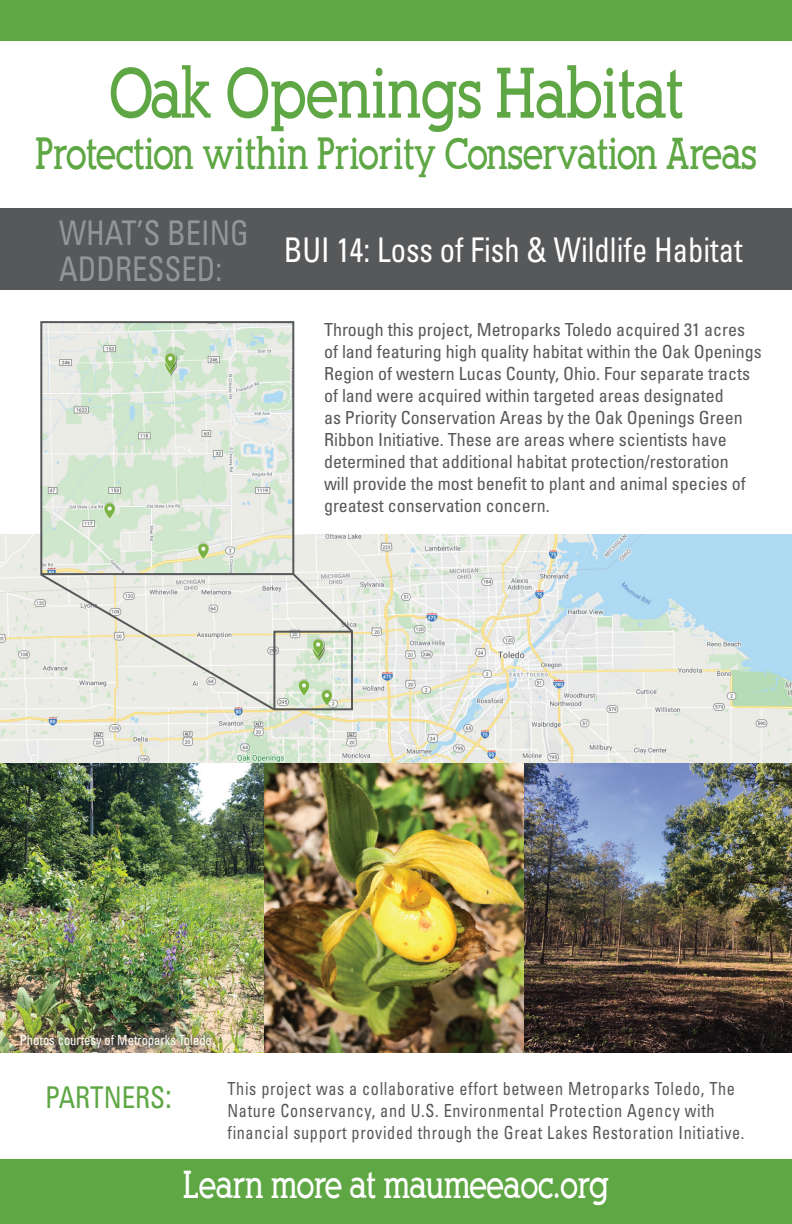
<style>
.page{position:relative;width:792px;height:1224px;background:#fff}
.page>*{position:absolute;margin:0;border:0;box-sizing:border-box;transform-origin:0 0}
.t1{font:700 70px "Alexandria FLF";letter-spacing:-.02em;color:#5ea744;scale:.8 1}
.t2{font:700 44px "Alexandria FLF";letter-spacing:-.02em;color:#5ea744;scale:.8 1}
.t3{font:700 38px "Alexandria FLF";letter-spacing:-.02em;color:#fff;scale:.8 1}
.t4{font:condensed 34px "Univers";color:#fff;scale:.9 1}
.t5{font:condensed 34px/36px "Univers";color:#939598;scale:.9 1}
.t6{font:condensed 30px "Univers";color:#5ea744;scale:.9 1}
.t7{font:condensed 18px/22px "Univers";color:#57585a}
.t8{font:condensed 18px/22px "Univers";letter-spacing:.04em;color:#57585a;scale:.9 1}
.t9{font:condensed 14px "Univers";color:#fff;scale:.9 1}
.s1{font-size:34px}
</style>
<div class="page">
<div style="left:0;top:209px;width:792px;height:81px;background:#57585a"></div>
<div style="left:0;top:0;width:792px;height:41px;background:#5ea744"></div>
<div style="left:0;top:1159px;width:792px;height:65px;background:#5ea744"></div>
<img style="left:0;top:534px;width:792px;height:229px">
<img style="left:43px;top:324px;width:248px;height:248px">
<div style="left:40px;top:321px;width:254px;height:254px;border:2px solid #57585a"></div>
<div style="left:273px;top:631px;width:80px;height:79px;border:2px solid #57585a"></div>
<svg style="left:38px;top:572px;width:239px;height:140px;background:#e4e4de"></svg>
<svg style="left:290px;top:571px;width:65px;height:63px;background:#dfdfda"></svg>
<img style="left:0;top:763px;width:524px;height:290px">
<img style="left:524px;top:763px;width:268px;height:290px">
<div style="left:11px;top:1025px;width:209px;height:31px;background:#231f20;opacity:.93"></div>
<h1 class="t1" style="left:109px;top:56px;width:720px">Oak Openings Habitat</h1>
<h2 class="t2" style="left:35px;top:130px;width:903px">Protection within Priority Conservation Areas</h2>
<h3 class="t5" style="left:59px;top:214px;width:212px">WHAT’S BEING<br>ADDRESSED:</h3>
<h3 class="t4" style="left:284px;top:229px;width:511px">BUI 14: Loss of Fish &amp; Wildlife Habitat</h3>
<p class="t7" style="left:324px;top:318px;width:439px">Through this project, Metroparks Toledo acquired 31 acres of land featuring high quality habitat within the Oak Openings Region of western Lucas County, Ohio. Four separate tracts of land were acquired within targeted areas designated<br>as Priority Conservation Areas by the Oak Openings Green Ribbon Initiative. These are areas where scientists have determined that additional habitat protection/restoration<br>will provide the most benefit to plant and animal species of greatest conservation concern.</p>
<p class="t9" style="left:20px;top:1031px;width:215px">Photos courtesy of Metroparks Toledo</p>
<h3 class="t6" style="left:45px;top:1078px;width:143px">PARTNERS<span class="s1">:</span></h3>
<p class="t8" style="left:228px;top:1077px;width:576px">This project was a collaborative effort between Metroparks Toledo, The<br>Nature Conservancy, and U.S. Environmental Protection Agency with financial support provided through the Great Lakes Restoration Initiative.</p>
<h3 class="t3" style="left:183px;top:1165px;width:534px">Learn more at maumeeaoc.org</h3>
</div>
